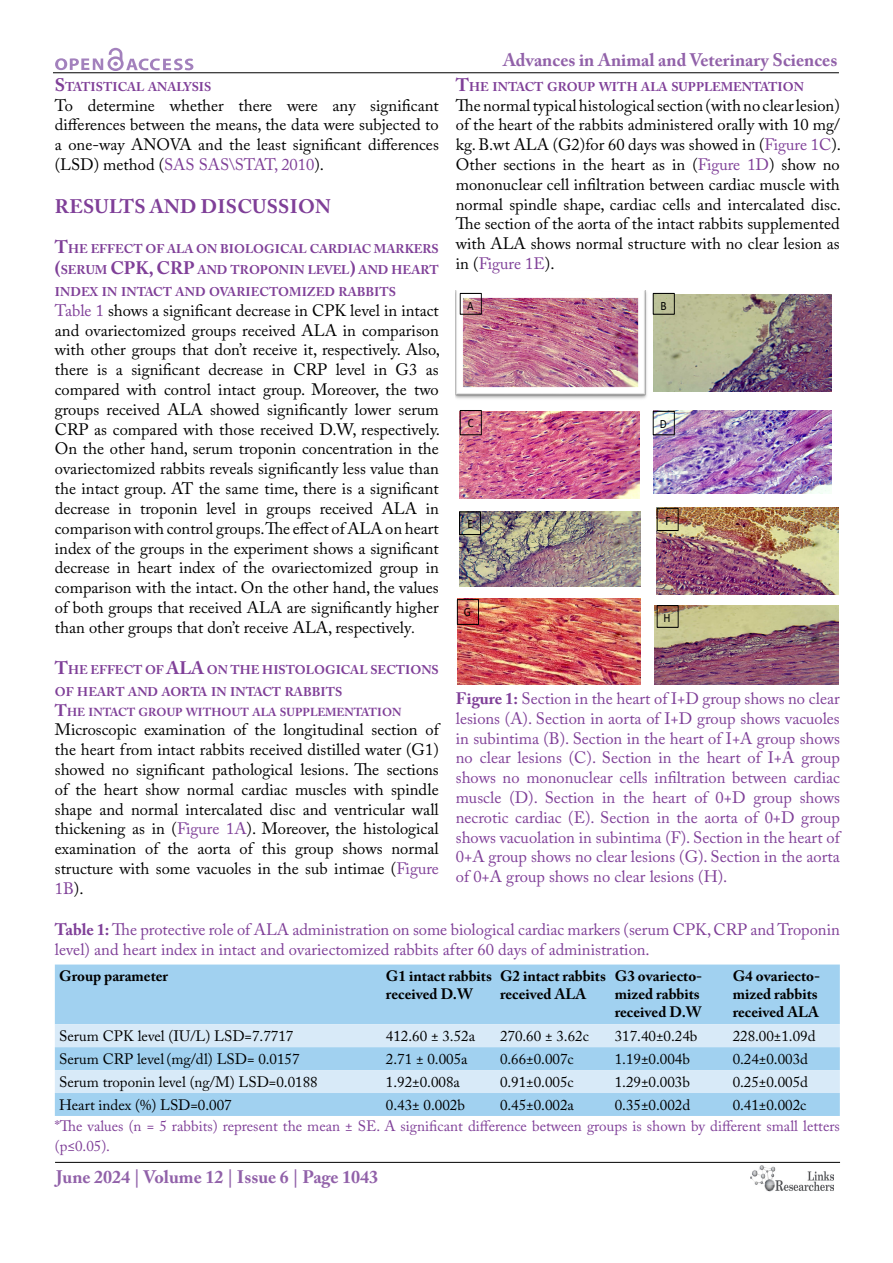
<style>
.page{position:relative;width:893px;height:1263px;background:#fff}
.page>*{position:absolute;margin:0;border:0;box-sizing:border-box;transform-origin:0 0}
.t1{font:700 19.5px "Adobe Caslon Pro";letter-spacing:.015em;color:#7f3f98}
.t2{font:700 18px "Adobe Caslon Pro";color:#9161a9}
.t3{font:700 18px "Adobe Caslon Pro";color:#7f3f98}
.t4{font:16.5px/19.8px "Adobe Caslon Pro";color:#000;text-align:justify}
.t5{font:16.5px/19.8px "Adobe Caslon Pro";color:#7f3f98;text-align:justify}
.t6{font:15px "Adobe Caslon Pro";color:#000}
.t7{font:700 15px/18px "Adobe Caslon Pro";color:#000}
.t8{font:15px/19.8px "Adobe Caslon Pro";color:#7f3f98}
.t9{font:12.75px "Calibri";color:#000;scale:.89 1}
.t10{font:700 12.6px/21.6px "Adobe Caslon Pro";color:#7f3f98}
.t11{font:700 11.55px "Adobe Caslon Pro";color:#7f3f98}
.s1{font-size:18px}
.s2{color:#7f3f98}
.s3{font-style:italic}
.s4{font-size:16.5px}
.s5{font-weight:700}
</style>
<div class="page">
<hr style="left:53px;top:72px;width:786px;height:1px;background:#000">
<hr style="left:55px;top:1162px;width:785px;height:1px;background:#000">
<svg style="left:55px;top:48px;width:138px;height:23px"></svg>
<img style="left:750px;top:1166px;width:83px;height:26px">
<img style="left:456px;top:290px;width:191px;height:109px">
<img style="left:653px;top:294px;width:178px;height:97px">
<div style="left:460px;top:293px;width:22px;height:21px;border:1px solid #000"></div>
<div style="left:653px;top:293px;width:22px;height:21px;border:1px solid #000"></div>
<img style="left:460px;top:411px;width:179px;height:87px">
<div style="left:460px;top:410px;width:22px;height:25px;border:1px solid #000"></div>
<img style="left:653px;top:411px;width:179px;height:83px">
<div style="left:653px;top:411px;width:22px;height:24px;border:1px solid #000"></div>
<img style="left:459px;top:512px;width:181px;height:74px">
<div style="left:459px;top:512px;width:22px;height:23px;border:1px solid #000"></div>
<img style="left:657px;top:508px;width:181px;height:86px">
<div style="left:657px;top:508px;width:21px;height:23px;border:1px solid #000"></div>
<img style="left:457px;top:599px;width:184px;height:85px">
<div style="left:457px;top:599px;width:22px;height:26px;border:1px solid #000"></div>
<img style="left:654px;top:606px;width:185px;height:78px">
<div style="left:657px;top:605px;width:21px;height:23px;border:1px solid #000"></div>
<div style="left:55px;top:964px;width:785px;height:152px;background:#a1d1f0"></div>
<svg style="left:55px;top:1024px;width:785px;height:69px;background:#c5e1f5"></svg>
<p class="t2" style="left:503px;top:50px;width:336px">Advances in Animal and Veterinary Sciences</p>
<p class="t10" style="left:456px;top:76px;width:350px"><span class="s1">T</span>HE INTACT GROUP WITH ALA SUPPLEMENTATION</p>
<p class="t4" style="left:456px;top:95px;width:387px">The normal typical histological section (with no clear lesion) of the heart of the rabbits administered orally with 10 mg/ kg. B.wt ALA (G2)for 60 days was showed in (<span class="s2">Figure 1C</span>).<br>Other sections in the heart as in (<span class="s2">Figure 1D</span>) show no mononuclear cell infiltration between cardiac muscle with normal spindle shape, cardiac cells and intercalated disc.<br>The section of the aorta of the intact rabbits supplemented with ALA shows normal structure with no clear lesion as in (<span class="s2">Figure 1E</span>).</p>
<p class="t9" style="left:467px;top:297px;width:9px">A</p>
<p class="t9" style="left:661px;top:297px;width:8px">B</p>
<p class="t10" style="left:55px;top:76px;width:158px"><span class="s1">S</span>TATISTICAL ANALYSIS</p>
<p class="t4" style="left:55px;top:95px;width:385px">To determine whether there were any significant differences between the means, the data were subjected to a one-way ANOVA and the least significant differences (LSD) method (<span class="s2">SAS SAS\STAT, 2010</span>).</p>
<p class="t1" style="left:55px;top:195px;width:278px">RESULTS AND DISCUSSION</p>
<p class="t10" style="left:55px;top:238px;width:385px"><span class="s1">T</span>HE EFFECT OF ALA ON BIOLOGICAL CARDIAC MARKERS <span class="s1">(</span>SERUM <span class="s1">CPK</span></p>
<p class="t10" style="left:55px;top:259px;width:385px;text-indent:143px">AND TROPONIN LEVEL<span class="s1">)</span> AND HEART<br>INDEX IN INTACT AND OVARIECTOMIZED RABBITS</p>
<p class="t4" style="left:55px;top:300px;width:387px"><span class="s2">Table 1</span> shows a significant decrease in CPK level in intact and ovariectomized groups received ALA in comparison with other groups that don’t receive it, respectively. Also, there is a significant decrease in CRP level in G3 as compared with control intact group. Moreover, the two groups received ALA showed significantly lower serum CRP as compared with those received D.W, respectively.<br>On the other hand, serum troponin concentration in the ovariectomized rabbits reveals significantly less value than the intact group. AT the same time, there is a significant decrease in troponin level in groups received ALA in comparison with control groups. The effect of ALA on heart index of the groups in the experiment shows a significant decrease in heart index of the ovariectomized group in comparison with the intact. On the other hand, the values of both groups that received ALA are significantly higher than other groups that don’t receive ALA, respectively<span class="s3">.</span></p>
<p class="t10" style="left:55px;top:659px;width:126px"><span class="s1">T</span>HE EFFECT OF <span class="s1">ALA</span></p>
<p class="t3" style="left:149px;top:258px;width:21px">, CRP</p>
<p class="t9" style="left:468px;top:414px;width:8px">C</p>
<p class="t9" style="left:660px;top:415px;width:9px">D</p>
<p class="t9" style="left:467px;top:515px;width:8px">E</p>
<p class="t9" style="left:665px;top:512px;width:7px">F</p>
<p class="t9" style="left:464px;top:603px;width:10px">G</p>
<p class="t9" style="left:664px;top:609px;width:9px">H</p>
<p class="t10" style="left:55px;top:659px;width:385px;text-indent:152px">ON THE HISTOLOGICAL SECTIONS<br>OF HEART AND AORTA IN INTACT RABBITS</p>
<p class="t11" style="left:55px;top:705px;width:348px"><span class="s4">T</span>HE INTACT GROUP WITHOUT ALA SUPPLEMENTATION</p>
<p class="t4" style="left:55px;top:720px;width:385px">Microscopic examination of the longitudinal section of the heart from intact rabbits received distilled water (G1) showed no significant pathological lesions. The sections of the heart show normal cardiac muscles with spindle shape and normal intercalated disc and ventricular wall thickening as in (<span class="s2">Figure 1A</span>). Moreover, the histological examination of the aorta of this group shows normal structure with some vacuoles in the sub intimae (<span class="s2">Figure 1B</span>).</p>
<p class="t5" style="left:456px;top:688px;width:385px"><span class="s5">Figure 1:</span> Section in the heart of I+D group shows no clear lesions (A). Section in aorta of I+D group shows vacuoles in subintima (B). Section in the heart of I+A group shows no clear lesions (C). Section in the heart of I+A group shows no mononuclear cells infiltration between cardiac muscle (D). Section in the heart of 0+D group shows necrotic cardiac (E). Section in the aorta of 0+D group shows vacuolation in subintima (F). Section in the heart of 0+A group shows no clear lesions (G). Section in the aorta of 0+A group shows no clear lesions (H).</p>
<p class="t5" style="left:55px;top:919px;width:786px"><span class="s5">Table 1:</span> The protective role of ALA administration on some biological cardiac markers (serum CPK, CRP and Troponin level) and heart index in intact and ovariectomized rabbits after 60 days of administration.</p>
<p class="t7" style="left:59px;top:967px;width:110px">Group parameter</p>
<p class="t7" style="left:386px;top:967px;width:107px">G1 intact rabbits received D.W</p>
<p class="t7" style="left:500px;top:967px;width:107px">G2 intact rabbits received ALA</p>
<p class="t7" style="left:615px;top:967px;width:89px">G3 ovariecto&shy;mized rabbits received D.W</p>
<p class="t7" style="left:733px;top:967px;width:89px">G4 ovariecto&shy;mized rabbits received ALA</p>
<p class="t6" style="left:59px;top:1027px;width:236px">Serum CPK level (IU/L) LSD=7.7717</p>
<p class="t6" style="left:386px;top:1027px;width:91px">412.60 ± 3.52a</p>
<p class="t6" style="left:500px;top:1027px;width:90px">270.60 ± 3.62c</p>
<p class="t6" style="left:615px;top:1027px;width:84px">317.40±0.24b</p>
<p class="t6" style="left:733px;top:1027px;width:84px">228.00±1.09d</p>
<p class="t6" style="left:59px;top:1050px;width:242px">Serum CRP level(mg/dl) LSD= 0.0157</p>
<p class="t6" style="left:386px;top:1050px;width:83px">2.71 ± 0.005a</p>
<p class="t6" style="left:500px;top:1050px;width:75px">0.66±0.007c</p>
<p class="t6" style="left:615px;top:1050px;width:77px">1.19±0.004b</p>
<p class="t6" style="left:733px;top:1050px;width:77px">0.24±0.003d</p>
<p class="t6" style="left:59px;top:1073px;width:260px">Serum troponin level (ng/M) LSD=0.0188</p>
<p class="t6" style="left:386px;top:1073px;width:76px">1.92±0.008a</p>
<p class="t6" style="left:500px;top:1073px;width:75px">0.91±0.005c</p>
<p class="t6" style="left:615px;top:1073px;width:77px">1.29±0.003b</p>
<p class="t6" style="left:733px;top:1073px;width:77px">0.25±0.005d</p>
<p class="t6" style="left:59px;top:1096px;width:174px">Heart index (%) LSD=0.007</p>
<p class="t6" style="left:386px;top:1096px;width:80px">0.43± 0.002b</p>
<p class="t6" style="left:500px;top:1096px;width:76px">0.45±0.002a</p>
<p class="t6" style="left:615px;top:1096px;width:77px">0.35±0.002d</p>
<p class="t6" style="left:733px;top:1096px;width:75px">0.41±0.002c</p>
<p class="t8" style="left:55px;top:1116px;width:786px">*The values (n = 5 rabbits) represent the mean ± SE. A significant difference between groups is shown by different small letters (p≤0.05).</p>
<p class="t2" style="left:56px;top:1166px;width:324px">June 2024 | Volume 12 | Issue 6 | Page 1043</p>
</div>
